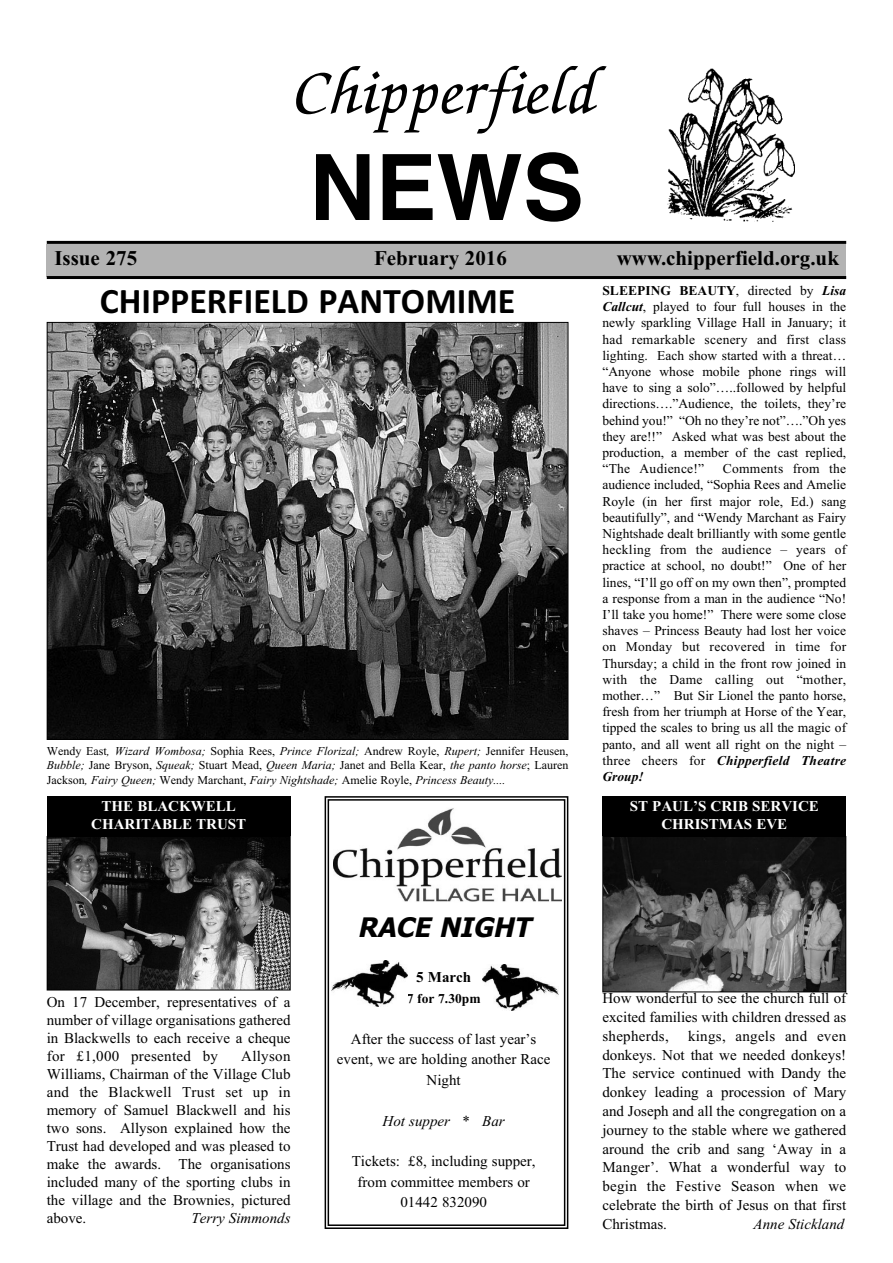
<style>
.page{position:relative;width:893px;height:1263px;background:#fff}
.page>*{position:absolute;margin:0;border:0;box-sizing:border-box;transform-origin:0 0}
.t1{font:700 91.5px "Helvetica";color:#000}
.t2{font:italic 500 70.5px "Zapf Chancery";color:#000}
.t3{font:700 36px "Calibri";color:#000}
.t4{font:italic 700 27px "Tahoma";color:#000}
.t5{font:700 21px "Times New Roman";color:#000}
.t6{font:15px/18.8px "Times New Roman";color:#000;text-align:justify}
.t7{font:700 15px/18px "Times New Roman";color:#fff;text-align:center}
.t8{font:italic 15px "Times New Roman";color:#000}
.t9{font:700 15px "Times New Roman";color:#000}
.t10{font:13.5px/16.2px "Times New Roman";color:#000;text-align:justify}
.t11{font:700 13.5px "Times New Roman";color:#000}
.t12{font:12px/14.4px "Times New Roman";color:#000;text-align:justify}
.s1{font-style:italic}
.s2{font-weight:700}
.s3{font-weight:700;font-style:italic}
</style>
<div class="page">
<div style="left:325px;top:796px;width:243px;height:433px;border:2px solid #000"></div>
<div style="left:328px;top:799px;width:237px;height:427px;border:2px solid #000"></div>
<div style="left:47px;top:244px;width:799px;height:32px;background:#b3b3b3"></div>
<hr style="left:47px;top:241px;width:799px;height:3px;background:#000">
<hr style="left:47px;top:276px;width:799px;height:3px;background:#000">
<img style="left:604px;top:838px;width:240px;height:152px">
<div style="left:602px;top:836px;width:244px;height:156px;border:1px solid #000"></div>
<div style="left:602px;top:796px;width:244px;height:40px;background:#000"></div>
<img style="left:333px;top:808px;width:228px;height:94px">
<img style="left:332px;top:960px;width:75px;height:46px">
<img style="left:482px;top:965px;width:76px;height:45px">
<img style="left:49px;top:324px;width:517px;height:414px">
<img style="left:49px;top:838px;width:240px;height:150px">
<div style="left:47px;top:836px;width:244px;height:154px;border:1px solid #000"></div>
<div style="left:47px;top:796px;width:244px;height:40px;background:#000"></div>
<img style="left:667px;top:68px;width:128px;height:154px">
<h2 class="t2" style="left:295px;top:47px;width:305px">Chipperfield</h2>
<h1 class="t1" style="left:309px;top:135px;width:276px">NEWS</h1>
<h3 class="t5" style="left:54px;top:246px;width:84px">Issue 275</h3>
<h3 class="t5" style="left:374px;top:246px;width:134px">February 2016</h3>
<h3 class="t5" style="left:617px;top:246px;width:224px">www.chipperfield.org.uk</h3>
<h3 class="t3" style="left:100px;top:280px;width:417px">CHIPPERFIELD PANTOMIME</h3>
<p class="t12" style="left:47px;top:743px;width:523px">Wendy East<span class="s1">, Wizard Wombosa;</span> Sophia Rees, <span class="s1">Prince Florizal;</span> Andrew Royle, <span class="s1">Rupert;</span> Jennifer Heusen, <span class="s1">Bubble;</span> Jane Bryson, <span class="s1">Squeak;</span> Stuart Mead, <span class="s1">Queen Maria;</span> Janet and Bella Kear, <span class="s1">the panto horse</span>; Lauren Jackson<span class="s1">, Fairy Queen;</span> Wendy Marchant, <span class="s1">Fairy Nightshade;</span> Amelie Royle, <span class="s1">Princess Beauty....</span></p>
<p class="t7" style="left:91px;top:796px;width:156px">THE BLACKWELL<br>CHARITABLE TRUST</p>
<p class="t10" style="left:602px;top:282px;width:245px"><span class="s2">SLEEPING BEAUTY</span>, directed by <span class="s3">Lisa Callcut</span>, played to four full houses in the newly sparkling Village Hall in January; it had remarkable scenery and first class lighting. Each show started with a threat… “Anyone whose mobile phone rings will have to sing a solo”…..followed by helpful directions….”Audience, the toilets, they’re behind you!” “Oh no they’re not”….”Oh yes they are!!” Asked what was best about the production, a member of the cast replied, “The Audience!”</p>
<p class="t10" style="left:602px;top:460px;width:245px;text-indent:120px">Comments from the audience included, “Sophia Rees and Amelie Royle (in her first major role, Ed.) sang beautifully”, and “Wendy Marchant as Fairy Nightshade dealt brilliantly with some gentle heckling from the audience – years of practice at school, no doubt!” One of her lines, “I’ll go off on my own then”, prompted a response from a man in the audience “No!<br>I’ll take you home!” There were some close shaves – Princess Beauty had lost her voice on Monday but recovered in time for Thursday; a child in the front row joined in with the Dame calling out “mother, mother…” But Sir Lionel the panto horse, fresh from her triumph at Horse of the Year, tipped the scales to bring us all the magic of panto, and all went all right on the night – three cheers for <span class="s3">Chipperfield Theatre Group!</span></p>
<p class="t7" style="left:630px;top:796px;width:191px">ST PAUL’S CRIB SERVICE<br>CHRISTMAS EVE</p>
<p class="t6" style="left:47px;top:993px;width:245px;line-height:18px">On 17 December, representatives of a number of village organisations gathered in Blackwells to each receive a cheque for £1,000 presented by</p>
<p class="t6" style="left:47px;top:1047px;width:245px;line-height:18px;text-indent:194px">Allyson Williams, Chairman of the Village Club and the Blackwell Trust set up in memory of Samuel Blackwell and his two sons. Allyson explained how the Trust had developed and was pleased to make the awards. The organisations included many of the sporting clubs in the village and the Brownies, pictured above.</p>
<p class="t8" style="left:192px;top:1209px;width:101px">Terry Simmonds</p>
<h3 class="t4" style="left:357px;top:912px;width:181px">RACE NIGHT</h3>
<p class="t9" style="left:416px;top:968px;width:56px">5 March</p>
<p class="t11" style="left:407px;top:990px;width:75px">7 for 7.30pm</p>
<p class="t6" style="left:337px;top:1028px;width:215px;line-height:20.4px;text-align:center">After the success of last year’s event, we are holding another Race<br>Night</p>
<p class="t8" style="left:383px;top:1111px;width:124px">Hot supper * Bar</p>
<p class="t6" style="left:352px;top:1151px;width:185px;line-height:20.4px;text-align:center">Tickets: £8, including supper, from committee members or<br>01442 832090</p>
<p class="t6" style="left:602px;top:989px;width:245px">How wonderful to see the church full of excited families with children dressed as shepherds,</p>
<p class="t6" style="left:602px;top:1026px;width:245px;text-indent:86px">kings, angels and even donkeys. Not that we needed donkeys!<br>The service continued with Dandy the donkey leading a procession of Mary and Joseph and all the congregation on a journey to the stable where we gathered around the crib and sang ‘Away in a Manger’. What a wonderful way to begin the Festive Season when we celebrate the birth of Jesus on that first Christmas.</p>
<p class="t8" style="left:754px;top:1215px;width:92px">Anne Stickland</p>
</div>
